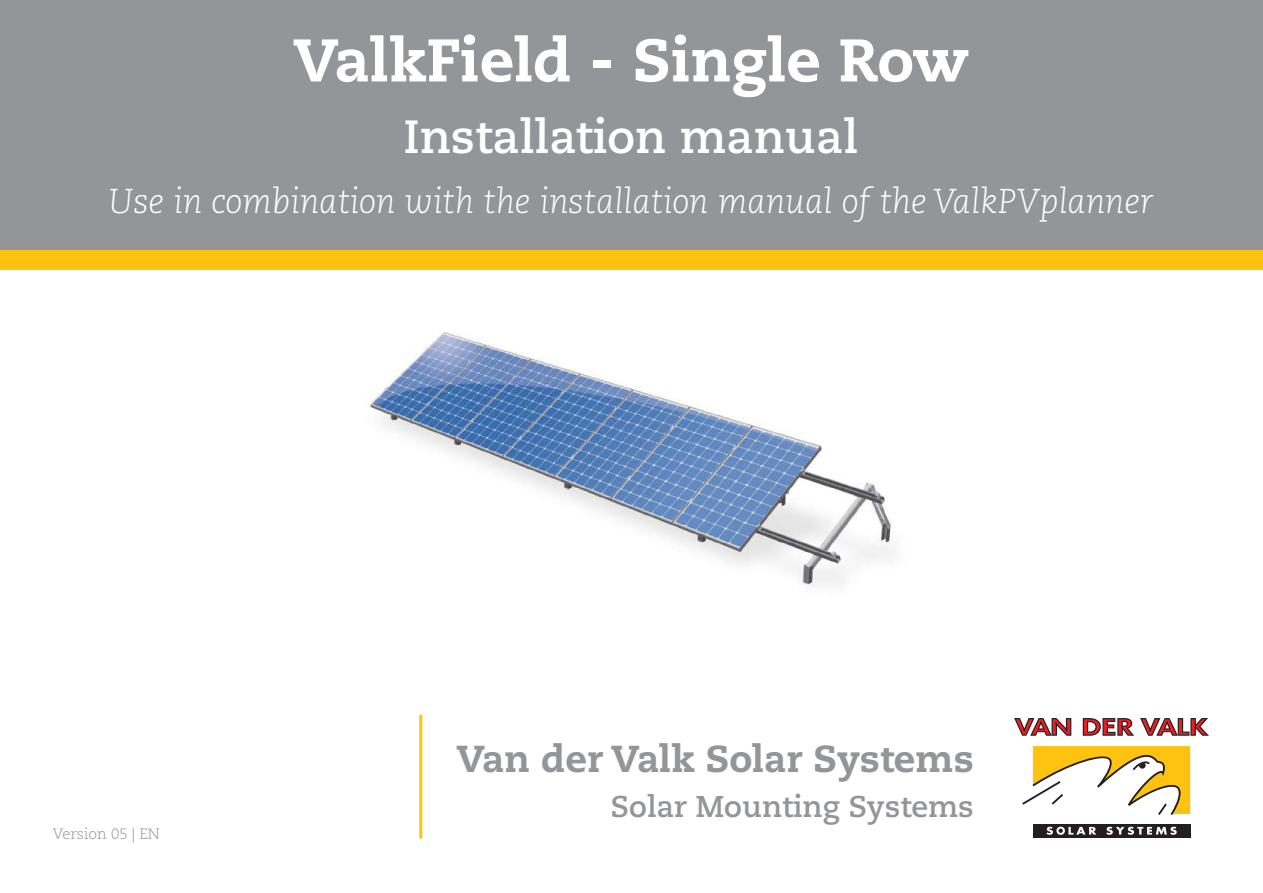
<style>
.page{position:relative;width:1263px;height:893px;background:#fff}
.page>*{position:absolute;margin:0;border:0;box-sizing:border-box;transform-origin:0 0}
.t1{font:800 60px "Caecilia LT Std";color:#fff}
.t2{font:700 46.5px "Caecilia LT Std";color:#fff}
.t3{font:800 37.5px "Caecilia LT Std";color:#939598}
.t4{font:italic 300 34.5px "Caecilia LT Std";color:#fff}
.t5{font:700 30px "Caecilia LT Std";color:#939598}
.t6{font:300 15px "Caecilia LT Std";color:#939598}
</style>
<div class="page">
<div style="left:1033px;top:824px;width:157px;height:13px;background:#231f20"></div>
<svg style="left:1014px;top:718px;width:57px;height:18px"></svg>
<svg style="left:1083px;top:718px;width:51px;height:18px"></svg>
<svg style="left:1140px;top:718px;width:69px;height:18px"></svg>
<svg style="left:1022px;top:746px;width:168px;height:69px"></svg>
<svg style="left:1046px;top:827px;width:50px;height:8px"></svg>
<svg style="left:1106px;top:827px;width:71px;height:8px"></svg>
<hr style="left:419px;top:716px;width:3px;height:121px;background:#fec210">
<div style="left:0;top:0;width:1263px;height:250px;background:#939598"></div>
<img style="left:368px;top:333px;width:526px;height:253px">
<div style="left:0;top:250px;width:1263px;height:20px;background:#fec210"></div>
<h1 class="t1" style="left:293px;top:23px;width:677px">ValkField - Single Row</h1>
<h2 class="t2" style="left:403px;top:110px;width:456px">Installation manual</h2>
<p class="t4" style="left:108px;top:182px;width:1046px">Use in combination with the installation manual of the ValkPVplanner</p>
<p class="t6" style="left:53px;top:825px;width:108px">Version 05 | EN</p>
<p class="t3" style="left:456px;top:736px;width:519px">Van der Valk Solar Systems</p>
<p class="t5" style="left:611px;top:789px;width:364px">Solar Mounting Systems</p>
</div>
